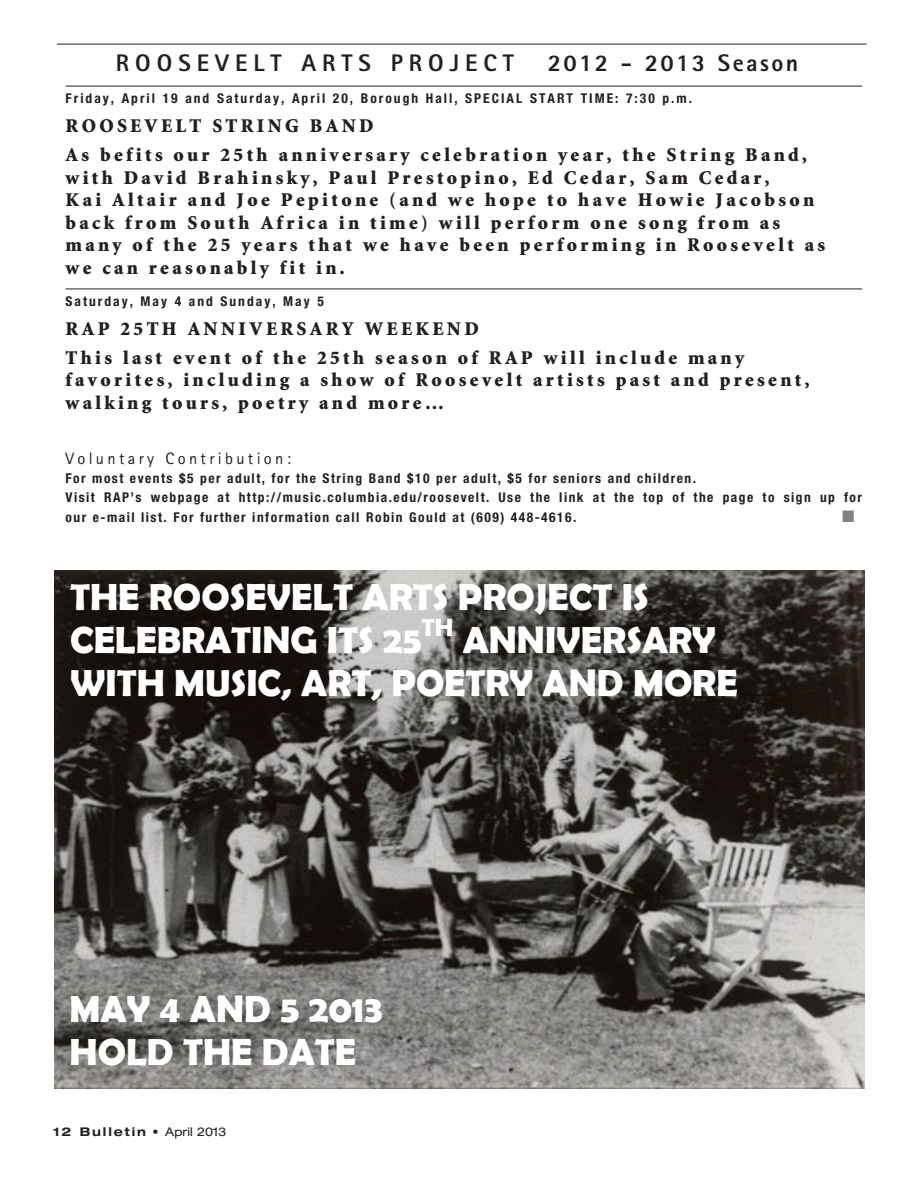
<style>
.page{position:relative;width:918px;height:1188px;background:#fff}
.page>*{position:absolute;margin:0;border:0;box-sizing:border-box;transform-origin:0 0}
.t1{font:700 37.8px/42.6px "Berlin Sans FB Demi";color:#fff}
.t2{font:700 24.9px "Berlin Sans FB Demi";color:#fff}
.t3{font:800 24px "Agfa Rotis Sans Serif";letter-spacing:.25em;color:#231f20}
.t4{font:800 24px "Agfa Rotis Sans Serif";letter-spacing:.1em;color:#231f20}
.t5{font:900 19.5px/22.5px "Minion";letter-spacing:.17em;color:#231f20}
.t6{font:16.5px "Agfa Rotis Sans Serif";letter-spacing:.2em;color:#231f20}
.t7{font:16.5px "Zapf Dingbats";color:#808285}
.t8{font:700 condensed 13.5px/19.5px "Helvetica Neue";letter-spacing:.11em;color:#231f20}
.t9{font:700 condensed 13.5px "Helvetica Neue";letter-spacing:.15em;color:#231f20}
.t10{font:700 expanded 12px "Helvetica Neue";letter-spacing:.15em;color:#231f20}
.s1{font-weight:400}
</style>
<div class="page">
<hr style="left:57px;top:44px;width:810px;height:1px;background:#231f20">
<hr style="left:66px;top:86px;width:796px;height:1px;background:#231f20">
<hr style="left:66px;top:289px;width:796px;height:1px;background:#231f20">
<img style="left:55px;top:570px;width:809px;height:519px">
<p class="t3" style="left:116px;top:47px;width:400px">ROOSEVELT ARTS PROJECT</p>
<p class="t4" style="left:548px;top:47px;width:252px">2012 - 2013 Season</p>
<p class="t9" style="left:66px;top:90px;width:628px">Friday, April 19 and Saturday, April 20, Borough Hall, SPECIAL START TIME: 7:30 p.m.</p>
<p class="t5" style="left:66px;top:112px;width:743px;line-height:29.2px">ROOSEVELT STRING BAND<br>As befits our 25th anniversary celebration year, the String Band,</p>
<p class="t5" style="left:66px;top:167px;width:761px">with David Brahinsky, Paul Prestopino, Ed Cedar, Sam Cedar,<br>Kai Altair and Joe Pepitone (and we hope to have Howie Jacobson back from South Africa in time) will perform one song from as many of the 25 years that we have been performing in Roosevelt as we can reasonably fit in.</p>
<p class="t9" style="left:66px;top:293px;width:260px">Saturday, May 4 and Sunday, May 5</p>
<p class="t5" style="left:66px;top:314px;width:680px;line-height:29.2px">RAP 25TH ANNIVERSARY WEEKEND<br>This last event of the 25th season of RAP will include many</p>
<p class="t5" style="left:66px;top:369px;width:746px">favorites, including a show of Roosevelt artists past and present, walking tours, poetry and more…</p>
<p class="t6" style="left:66px;top:448px;width:227px">Voluntary Contribution:</p>
<p class="t8" style="left:66px;top:468px;width:798px">For most events $5 per adult, for the String Band $10 per adult, $5 for seniors and children.<br>Visit RAP’s webpage at http://music.columbia.edu/roosevelt. Use the link at the top of the page to sign up for our e-mail list. For further information call Robin Gould at (609) 448-4616.</p>
<p class="t7" style="left:842px;top:508px;width:14px">■</p>
<h1 class="t1" style="left:70px;top:576px;width:580px">THE ROOSEVELT ARTS PROJECT IS<br>CELEBRATING ITS 25</h1>
<p class="t2" style="left:422px;top:613px;width:33px">TH</p>
<h1 class="t1" style="left:70px;top:618px;width:669px;text-indent:393px">ANNIVERSARY<br>WITH MUSIC, ART, POETRY AND MORE</h1>
<h1 class="t1" style="left:70px;top:987px;width:315px">MAY 4 AND 5 2013<br>HOLD THE DATE</h1>
<p class="t10" style="left:53px;top:1124px;width:175px">12 Bulletin • <span class="s1">April 2013</span></p>
</div>
